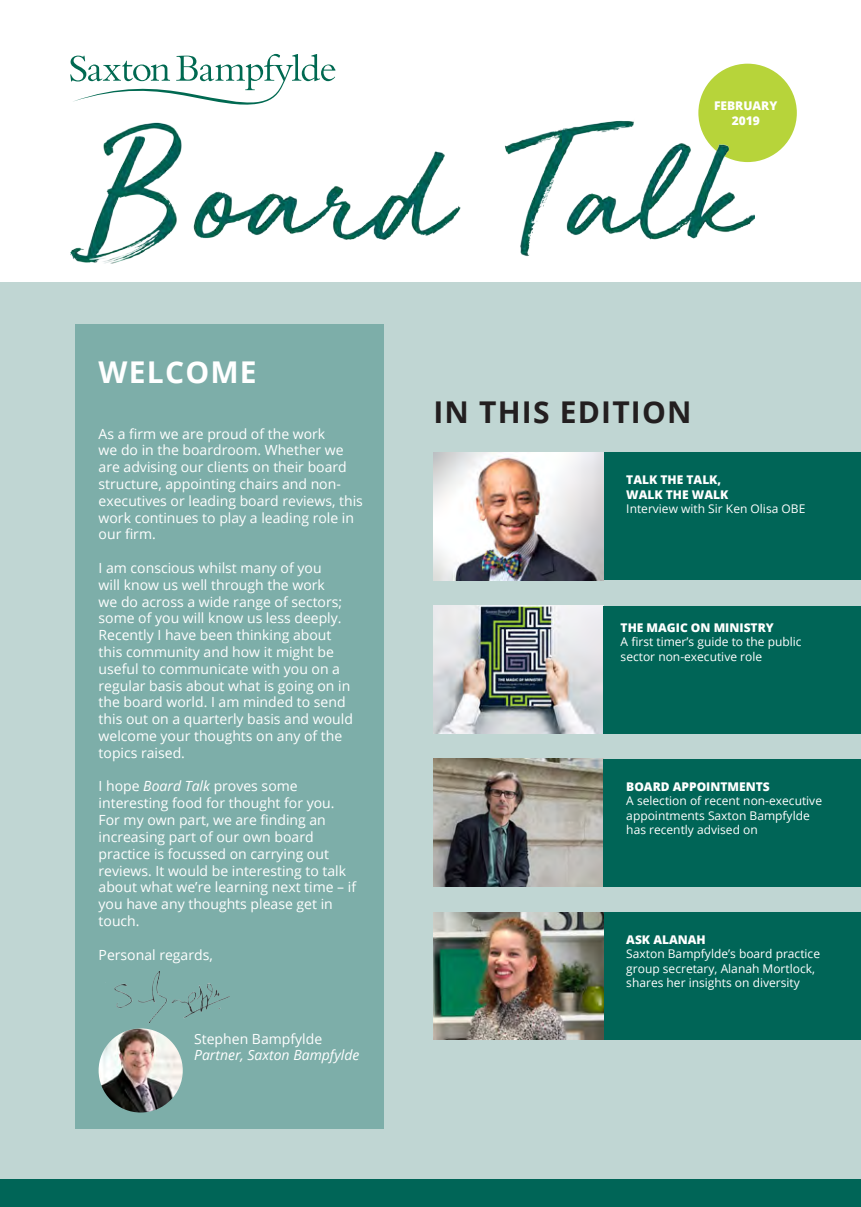
<style>
.page{position:relative;width:861px;height:1207px;background:#fff}
.page>*{position:absolute;margin:0;border:0;box-sizing:border-box;transform-origin:0 0}
.t1{font:700 30px "Open Sans";letter-spacing:.04em;color:#231f20}
.t2{font:700 30px "Open Sans";letter-spacing:.04em;color:#fff}
.t3{font:14px/16.8px "Open Sans";color:#fff}
.t4{font:italic 14px "Open Sans";color:#fff}
.t5{font:12px/14.4px "Open Sans";color:#fff}
.t6{font:800 12px/14.4px "Open Sans";color:#fff;text-align:center}
.s1{font-style:italic}
</style>
<div class="page">
<div style="left:0;top:282px;width:860px;height:924px;background:#c0d6d3"></div>
<svg style="left:70px;top:54px;width:265px;height:40px"></svg>
<div style="left:75px;top:324px;width:308px;height:804px;background:#7daea9"></div>
<div style="left:698px;top:64px;width:98px;height:98px;background:#b7d43a;border-radius:50%"></div>
<img style="left:433px;top:452px;width:170px;height:128px">
<div style="left:603px;top:452px;width:257px;height:128px;background:#006557"></div>
<img style="left:433px;top:605px;width:170px;height:128px">
<div style="left:603px;top:605px;width:257px;height:128px;background:#006557"></div>
<img style="left:70px;top:94px;width:684px;height:170px">
<img style="left:433px;top:759px;width:170px;height:127px">
<div style="left:603px;top:759px;width:257px;height:127px;background:#006557"></div>
<img style="left:433px;top:912px;width:170px;height:127px">
<div style="left:603px;top:912px;width:257px;height:127px;background:#006557"></div>
<img style="left:99px;top:1028px;width:84px;height:84px;border-radius:42px">
<img style="left:114px;top:971px;width:115px;height:51px">
<div style="left:0;top:1179px;width:860px;height:27px;background:#006557"></div>
<p class="t6" style="left:714px;top:98px;width:65px">FEBRUARY<br>2019</p>
<p class="t2" style="left:99px;top:351px;width:160px">WELCOME</p>
<p class="t3" style="left:99px;top:424px;width:266px">As a firm we are proud of the work<br>we do in the boardroom. Whether we are advising our clients on their board structure, appointing chairs and non&shy;executives or leading board reviews, this work continues to play a leading role in our firm.</p>
<p class="t3" style="left:99px;top:559px;width:256px">I am conscious whilst many of you<br>will know us well through the work<br>we do across a wide range of sectors; some of you will know us less deeply.<br>Recently I have been thinking about this community and how it might be useful to communicate with you on a regular basis about what is going on in the board world. I am minded to send this out on a quarterly basis and would welcome your thoughts on any of the topics raised.</p>
<p class="t3" style="left:99px;top:777px;width:259px">I hope <span class="s1">Board Talk</span> proves some interesting food for thought for you.<br>For my own part, we are finding an increasing part of our own board practice is focussed on carrying out reviews. It would be interesting to talk about what we’re learning next time – if you have any thoughts please get in touch.</p>
<p class="t3" style="left:99px;top:945px;width:116px">Personal regards,</p>
<p class="t3" style="left:194px;top:1029px;width:129px">Stephen Bampfylde</p>
<p class="t4" style="left:194px;top:1045px;width:167px">Partner, Saxton Bampfylde</p>
<p class="t1" style="left:433px;top:391px;width:259px">IN THIS EDITION</p>
<p class="t6" style="left:626px;top:472px;width:103px;text-align:left">TALK THE TALK,<br>WALK THE WALK</p>
<p class="t5" style="left:626px;top:501px;width:180px">Interview with Sir Ken Olisa OBE</p>
<p class="t6" style="left:620px;top:619px;width:155px">THE MAGIC ON MINISTRY</p>
<p class="t5" style="left:620px;top:634px;width:182px">A first timer’s guide to the public sector non-executive role</p>
<p class="t6" style="left:626px;top:778px;width:145px">BOARD APPOINTMENTS</p>
<p class="t5" style="left:626px;top:793px;width:197px">A selection of recent non-executive appointments Saxton Bampfylde has recently advised on</p>
<p class="t6" style="left:626px;top:931px;width:81px">ASK ALANAH</p>
<p class="t5" style="left:626px;top:946px;width:195px">Saxton Bampfylde’s board practice group secretary, Alanah Mortlock, shares her insights on diversity</p>
</div>
